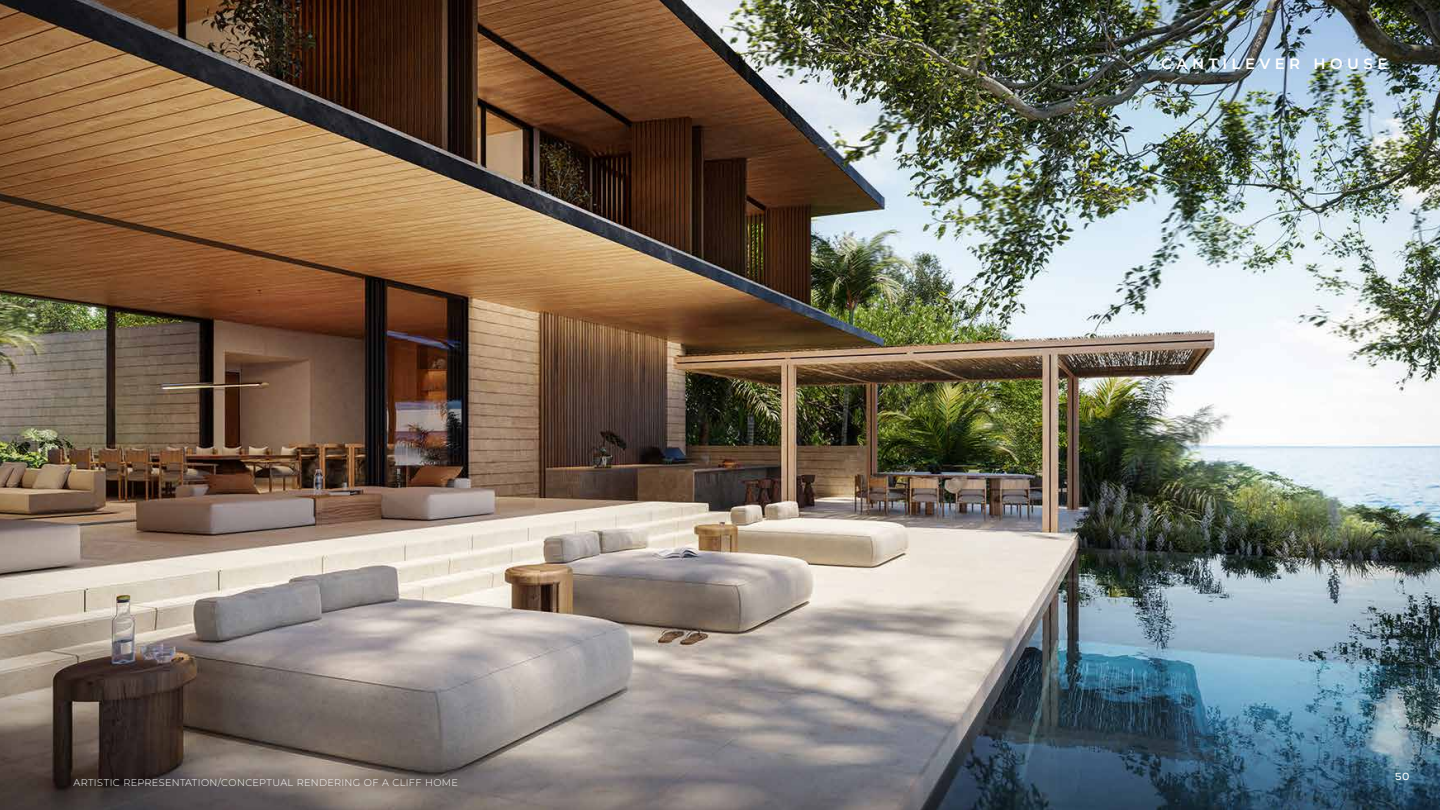
<style>
.page{position:relative;width:1440px;height:810px;background:#fff}
.page>*{position:absolute;margin:0;border:0;box-sizing:border-box;transform-origin:0 0}
.t1{font:600 15px "Montserrat";letter-spacing:.3em;color:#fff}
.t2{font:11.25px "Nord";color:#fff}
.t3{font:300 9.75px "Montserrat";letter-spacing:.035em;color:#fff}
</style>
<div class="page">
<img style="left:0;top:0;width:1440px;height:810px">
<p class="t3" style="left:74px;top:776px;width:386px">ARTISTIC REPRESENTATION/CONCEPTUAL RENDERING OF A CLIFF HOME</p>
<h1 class="t1" style="left:1161px;top:53px;width:228px">CANTILEVER HOUSE</h1>
<p class="t2" style="left:1395px;top:770px;width:17px">50</p>
</div>
